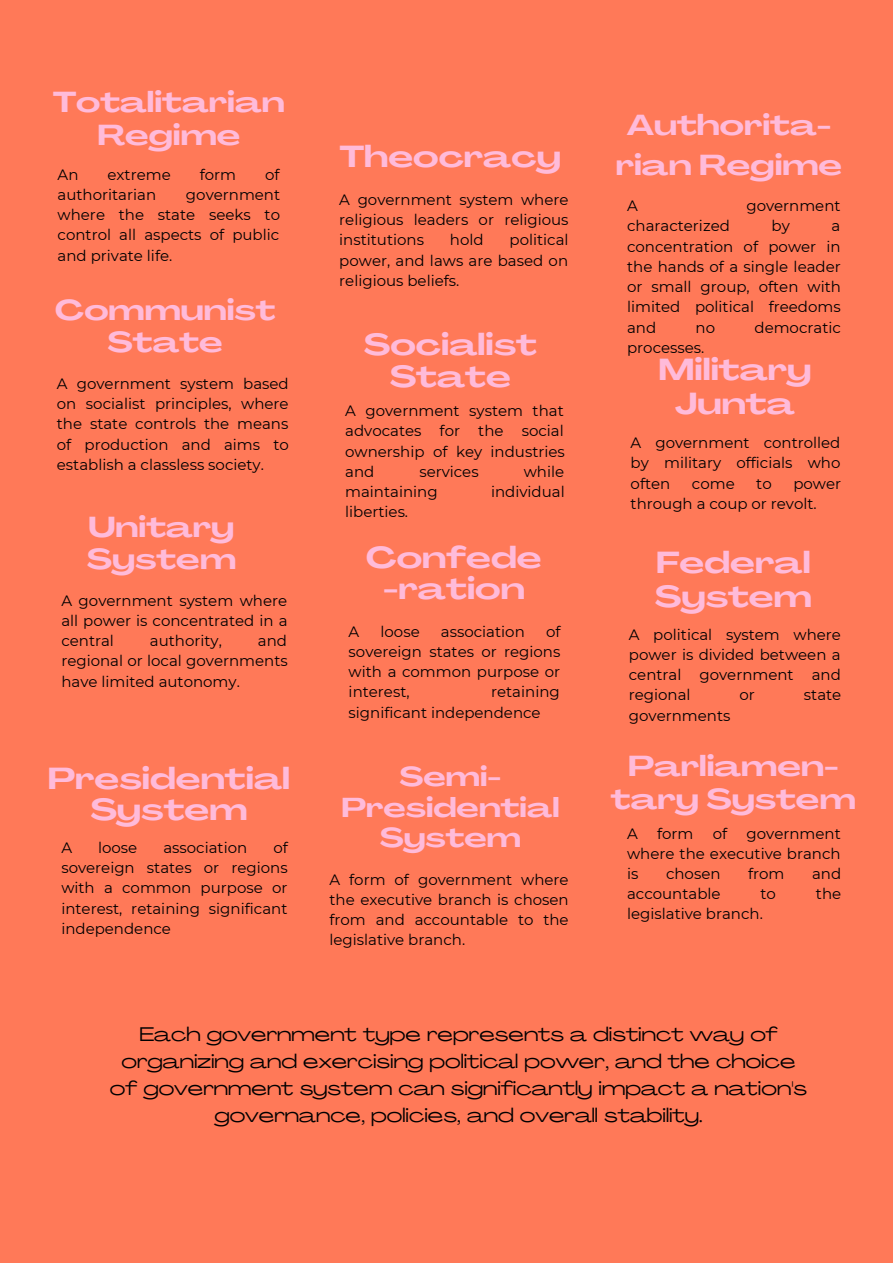
<style>
.page{position:relative;width:893px;height:1264px;background:#fff}
.page>*{position:absolute;margin:0;border:0;box-sizing:border-box;transform-origin:0 0}
.t1{font:700 30px/30.3px "Agrandir Grand";color:#ffbbda;text-align:center}
.t2{font:700 28.5px/32.5px "Agrandir Grand";color:#ffbbda;text-align:center}
.t3{font:700 27px/30.3px "Agrandir Grand";color:#ffbbda;text-align:center}
.t4{font:19.5px/27px "Agrandir Grand";color:#000001;text-align:center}
.t5{font:15px/20.2px "Montserrat";color:#000001;text-align:justify}
</style>
<div class="page">
<div style="left:0;top:0;width:892px;height:1262px;background:#ff7958"></div>
<p class="t2" style="left:53px;top:89px;width:233px">Totalitarian<br>Regime</p>
<p class="t5" style="left:58px;top:164px;width:22px">An</p>
<p class="t5" style="left:107px;top:164px;width:65px">extreme</p>
<p class="t5" style="left:200px;top:164px;width:38px">form</p>
<p class="t5" style="left:265px;top:164px;width:16px">of</p>
<p class="t1" style="left:340px;top:145px;width:223px">Theocracy</p>
<p class="t2" style="left:626px;top:112px;width:206px">Authorita-</p>
<p class="t2" style="left:615px;top:151px;width:228px">rian Regime</p>
<p class="t5" style="left:58px;top:184px;width:100px">authoritarian</p>
<p class="t5" style="left:58px;top:184px;width:224px;text-indent:128px">government where the state seeks to control all aspects of public and private life.</p>
<p class="t5" style="left:339px;top:189px;width:231px">A government system where religious leaders or religious institutions</p>
<p class="t5" style="left:627px;top:196px;width:12px">A</p>
<p class="t5" style="left:746px;top:196px;width:96px">government</p>
<p class="t5" style="left:627px;top:216px;width:104px">characterized</p>
<p class="t5" style="left:771px;top:216px;width:20px">by</p>
<p class="t5" style="left:627px;top:216px;width:215px;text-indent:204px">a concentration of power in the hands of a single leader or small group, often with limited political freedoms and</p>
<p class="t5" style="left:339px;top:230px;width:231px;text-indent:170px">political power, and laws are based on religious beliefs.</p>
<p class="t5" style="left:450px;top:230px;width:35px">hold</p>
<p class="t2" style="left:55px;top:296px;width:222px">Communist<br>State</p>
<p class="t5" style="left:695px;top:317px;width:21px">no</p>
<p class="t5" style="left:754px;top:317px;width:88px">democratic</p>
<p class="t5" style="left:627px;top:337px;width:79px">processes.</p>
<p class="t1" style="left:364px;top:331px;width:174px;line-height:32.5px">Socialist<br>State</p>
<p class="t1" style="left:658px;top:356px;width:155px;line-height:33.8px">Military<br>Junta</p>
<p class="t5" style="left:57px;top:373px;width:233px">A government system based on socialist principles, where the state controls the means of production and aims to establish a classless society.</p>
<p class="t5" style="left:345px;top:400px;width:221px">A government system that advocates for the social ownership of key industries and</p>
<p class="t5" style="left:630px;top:432px;width:211px">A government controlled by military officials who often</p>
<p class="t5" style="left:419px;top:461px;width:61px">services</p>
<p class="t5" style="left:523px;top:461px;width:42px">while</p>
<p class="t5" style="left:345px;top:481px;width:94px">maintaining</p>
<p class="t5" style="left:491px;top:481px;width:75px">individual</p>
<p class="t5" style="left:345px;top:501px;width:64px">liberties.</p>
<p class="t5" style="left:692px;top:473px;width:44px">come</p>
<p class="t5" style="left:756px;top:473px;width:17px">to</p>
<p class="t5" style="left:630px;top:473px;width:212px;text-indent:163px">power through a coup or revolt.</p>
<p class="t2" style="left:87px;top:513px;width:151px;text-align:left">Unitary<br>System</p>
<p class="t1" style="left:366px;top:545px;width:177px">Confede -ration</p>
<p class="t1" style="left:656px;top:550px;width:156px">Federal</p>
<p class="t5" style="left:61px;top:590px;width:227px">A government system where</p>
<p class="t1" style="left:654px;top:584px;width:158px">System</p>
<p class="t5" style="left:61px;top:610px;width:228px">all power is concentrated in a central</p>
<p class="t5" style="left:348px;top:621px;width:213px;text-indent:197px">of sovereign states or regions with a common purpose or interest,</p>
<p class="t5" style="left:348px;top:621px;width:12px">A</p>
<p class="t5" style="left:380px;top:621px;width:41px">loose</p>
<p class="t5" style="left:441px;top:621px;width:85px">association</p>
<p class="t5" style="left:628px;top:624px;width:213px">A political system where power is divided between a central government and regional</p>
<p class="t5" style="left:61px;top:630px;width:228px;text-indent:196px">and regional or local governments have limited autonomy.</p>
<p class="t5" style="left:150px;top:630px;width:73px">authority,</p>
<p class="t5" style="left:348px;top:681px;width:213px;text-indent:142px">retaining significant independence</p>
<p class="t5" style="left:739px;top:684px;width:17px">or</p>
<p class="t5" style="left:803px;top:684px;width:39px">state</p>
<p class="t5" style="left:628px;top:705px;width:103px">governments</p>
<p class="t1" style="left:48px;top:766px;width:244px">Presidential<br>System</p>
<p class="t5" style="left:61px;top:837px;width:228px;text-indent:212px">of sovereign states or regions with a common purpose or interest, retaining significant independence</p>
<p class="t5" style="left:61px;top:837px;width:12px">A</p>
<p class="t5" style="left:98px;top:837px;width:41px">loose</p>
<p class="t5" style="left:163px;top:837px;width:85px">association</p>
<p class="t3" style="left:341px;top:764px;width:219px">Semi-<br>Presidential<br>System</p>
<p class="t5" style="left:329px;top:869px;width:241px">A form of government where the executive branch is chosen from and accountable to the legislative branch.</p>
<p class="t2" style="left:611px;top:753px;width:246px">Parliamen&shy;tary System</p>
<p class="t5" style="left:627px;top:823px;width:12px">A</p>
<p class="t5" style="left:657px;top:823px;width:38px">form</p>
<p class="t5" style="left:712px;top:823px;width:16px">of</p>
<p class="t5" style="left:627px;top:823px;width:215px;text-indent:119px">government where the executive branch is</p>
<p class="t5" style="left:666px;top:863px;width:56px">chosen</p>
<p class="t5" style="left:748px;top:863px;width:38px">from</p>
<p class="t5" style="left:812px;top:863px;width:31px">and</p>
<p class="t5" style="left:627px;top:883px;width:95px">accountable</p>
<p class="t5" style="left:760px;top:883px;width:17px">to</p>
<p class="t5" style="left:815px;top:883px;width:27px">the</p>
<p class="t5" style="left:627px;top:904px;width:137px">legislative branch.</p>
<p class="t4" style="left:110px;top:1022px;width:698px">Each government type represents a distinct way of organizing and exercising political power, and the choice of government system can significantly impact a nation's governance, policies, and overall stability.</p>
</div>
